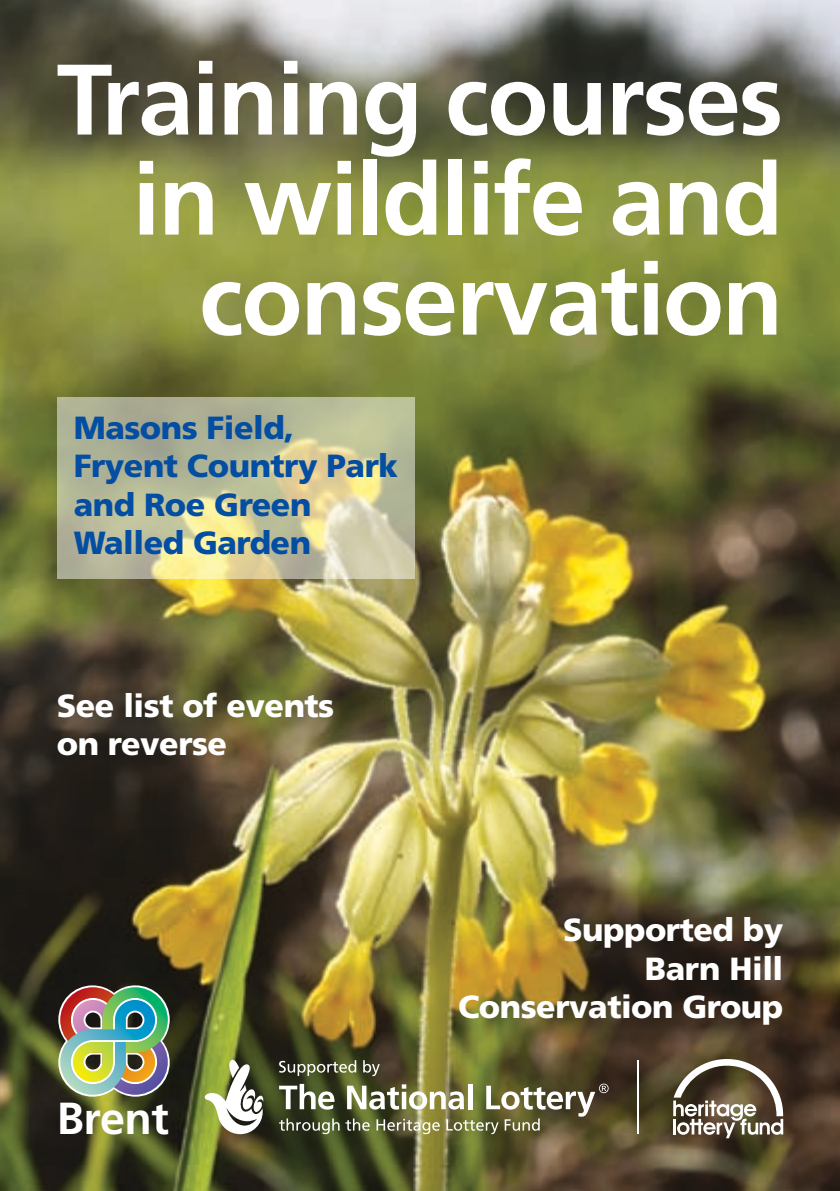
<style>
.page{position:relative;width:840px;height:1191px;background:#fff}
.page>*{position:absolute;margin:0;border:0;box-sizing:border-box;transform-origin:0 0}
.t1{font:700 100px/100px "Frutiger";letter-spacing:-.02em;color:#fff;text-align:right}
.t2{font:700 44.8px "Frutiger";letter-spacing:-.015em;color:#fff}
.t3{font:900 32px/38.4px "Frutiger";letter-spacing:-.015em;color:#fff;text-align:right}
.t4{font:900 32px/38.4px "Frutiger";letter-spacing:-.015em;color:#034ea2}
</style>
<div class="page">
<img style="left:0;top:0;width:839px;height:1191px">
<svg style="left:57px;top:397px;width:357px;height:181px;background:#c3c19a"></svg>
<hr style="left:637px;top:1060px;width:1px;height:74px;background:#fff">
<svg style="left:279px;top:1084px;width:55px;height:25px"></svg>
<svg style="left:204px;top:1058px;width:59px;height:76px"></svg>
<svg style="left:279px;top:1060px;width:77px;height:16px"></svg>
<svg style="left:363px;top:1060px;width:16px;height:16px"></svg>
<svg style="left:279px;top:1118px;width:60px;height:16px"></svg>
<svg style="left:345px;top:1083px;width:263px;height:51px"></svg>
<svg style="left:673px;top:1054px;width:110px;height:84px"></svg>
<img style="left:58px;top:985px;width:111px;height:111px">
<h1 class="t1" style="left:57px;top:49px;width:727px">Training courses in wildlife and conservation</h1>
<p class="t4" style="left:74px;top:408px;width:325px">Masons Field,<br>Fryent Country Park and Roe Green<br>Walled Garden</p>
<p class="t3" style="left:57px;top:686px;width:279px;text-align:left">See list of events on reverse</p>
<h2 class="t2" style="left:57px;top:1092px;width:113px">Brent</h2>
<p class="t3" style="left:458px;top:910px;width:326px">Supported by<br>Barn Hill<br>Conservation Group</p>
</div>
